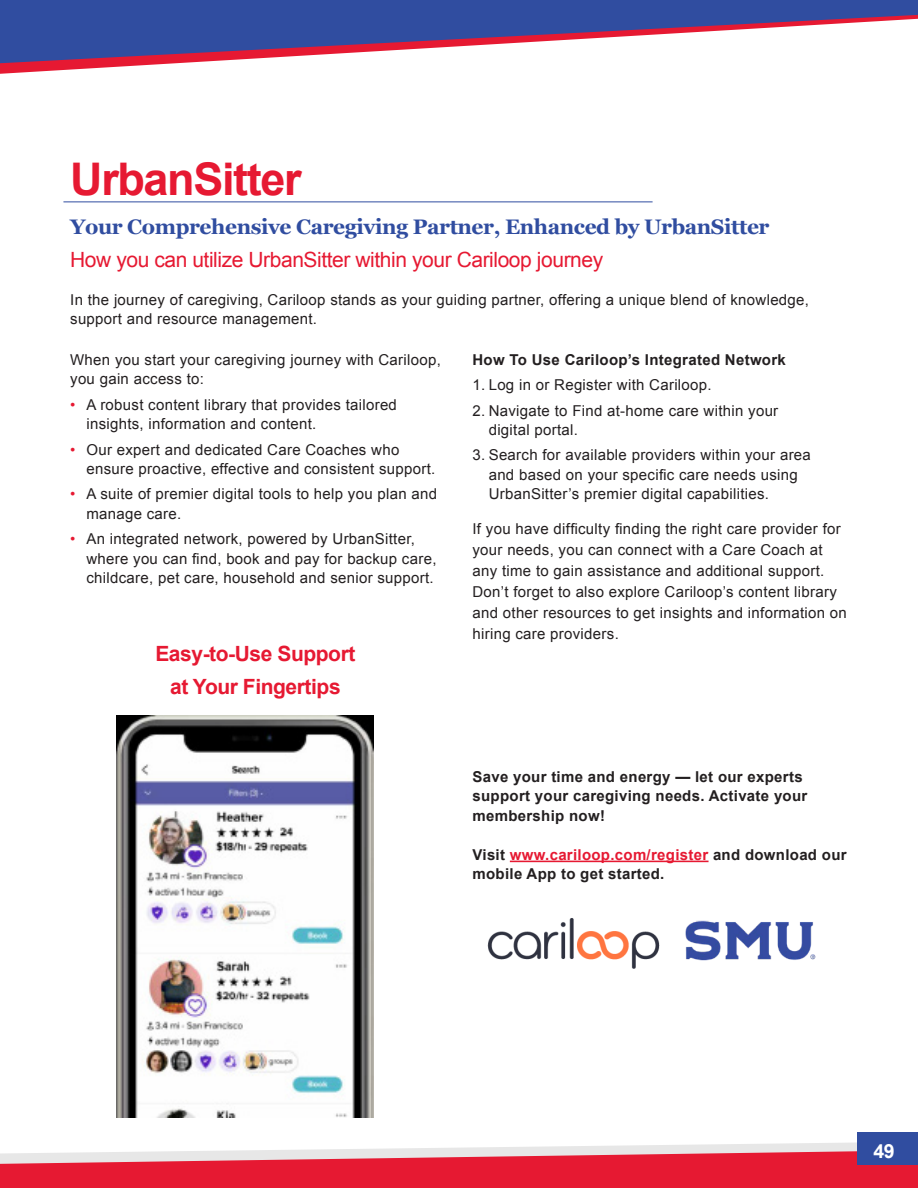
<style>
.page{position:relative;width:918px;height:1188px;background:#fff}
.page>*{position:absolute;margin:0;border:0;box-sizing:border-box;transform-origin:0 0}
.t1{font:700 45px "Arial";letter-spacing:-.03em;color:#e61932}
.Subhead{font:700 21px "Georgia";letter-spacing:-.02em;color:#304da0}
.Subhead-2{font:21px "Arial";letter-spacing:-.02em;color:#e61932}
.Subhead-3{font:700 21px "Arial";letter-spacing:-.02em;color:#e61932}
.t2{font:700 19.5px "Arial";color:#fff}
.Body_Bullets__20_pt_tracking{font:15px/19.5px "Arial";letter-spacing:.02em;color:#231f20}
.Body_Text{font:700 15px/19.5px "Arial";letter-spacing:.02em;color:#231f20}
.Body_Text-2{font:15px/19.5px "Arial";letter-spacing:.02em;color:#231f20}
.Body_Bullets__20_pt_tracking-2{font:700 15px "Arial";letter-spacing:.02em;color:#231f20}
.s1{color:#e61932}
</style>
<div class="page">
<svg style="left:0;top:0;width:918px;height:74px;fill:#304da0"></svg>
<svg style="left:0;top:1142px;width:918px;height:46px;background:#e95f70"></svg>
<div style="left:857px;top:1132px;width:61px;height:32px;background:#304da0"></div>
<hr style="left:63px;top:202px;width:590px;height:1px;background:#304da0">
<img style="left:117px;top:716px;width:256px;height:402px">
<hr style="left:510px;top:861px;width:199px;height:1px;background:#e61932">
<img style="left:487px;top:918px;width:329px;height:51px">
<p class="t1" style="left:70px;top:149px;width:233px">UrbanSitter</p>
<p class="Subhead" style="left:70px;top:211px;width:701px">Your Comprehensive Caregiving Partner, Enhanced by UrbanSitter</p>
<p class="Subhead-2" style="left:70px;top:246px;width:535px">How you can utilize UrbanSitter within your Cariloop journey</p>
<p class="Body_Text-2" style="left:70px;top:290px;width:740px">In the journey of caregiving, Cariloop stands as your guiding partner, offering a unique blend of knowledge, support and resource management.</p>
<p class="Body_Bullets__20_pt_tracking" style="left:70px;top:350px;width:372px">When you start your caregiving journey with Cariloop, you gain access to:</p>
<p class="Body_Bullets__20_pt_tracking" style="left:86px;top:395px;width:312px;text-indent:-16px"><span class="s1">•</span> A robust content library that provides tailored insights, information and content.</p>
<p class="Body_Bullets__20_pt_tracking" style="left:86px;top:440px;width:351px;text-indent:-16px"><span class="s1">•</span> Our expert and dedicated Care Coaches who ensure proactive, effective and consistent support.</p>
<p class="Body_Bullets__20_pt_tracking" style="left:86px;top:485px;width:352px;text-indent:-16px"><span class="s1">•</span> A suite of premier digital tools to help you plan and manage care.</p>
<p class="Body_Bullets__20_pt_tracking" style="left:86px;top:530px;width:352px;text-indent:-16px"><span class="s1">•</span> An integrated network, powered by UrbanSitter, where you can find, book and pay for backup care, childcare, pet care, household and senior support.</p>
<p class="Body_Bullets__20_pt_tracking-2" style="left:472px;top:350px;width:315px">How To Use Cariloop’s Integrated Network</p>
<p class="Body_Bullets__20_pt_tracking" style="left:472px;top:375px;width:241px">1. Log in or Register with Cariloop.</p>
<p class="Body_Bullets__20_pt_tracking" style="left:489px;top:401px;width:291px;text-indent:-16px">2. Navigate to Find at-home care within your digital portal.</p>
<p class="Body_Bullets__20_pt_tracking" style="left:489px;top:446px;width:324px;text-indent:-16px">3. Search for available providers within your area and based on your specific care needs using<br>UrbanSitter’s premier digital capabilities.</p>
<p class="Body_Bullets__20_pt_tracking" style="left:472px;top:518px;width:376px;line-height:21px">If you have difficulty finding the right care provider for your needs, you can connect with a Care Coach at any time to gain assistance and additional support.<br>Don’t forget to also explore Cariloop’s content library and other resources to get insights and information on hiring care providers.</p>
<p class="Subhead-3" style="left:155px;top:640px;width:202px">Easy-to-Use Support</p>
<p class="Subhead-3" style="left:170px;top:673px;width:172px">at Your Fingertips</p>
<p class="Body_Text" style="left:472px;top:767px;width:336px">Save your time and energy — let our experts support your caregiving needs. Activate your</p>
<p class="Body_Text" style="left:472px;top:806px;width:134px">membership now!</p>
<p class="Body_Text" style="left:472px;top:845px;width:376px">Visit <span class="s1">www.cariloop.com/register</span> and download our mobile App to get started.</p>
<h3 class="t2" style="left:873px;top:1138px;width:23px">49</h3>
</div>
